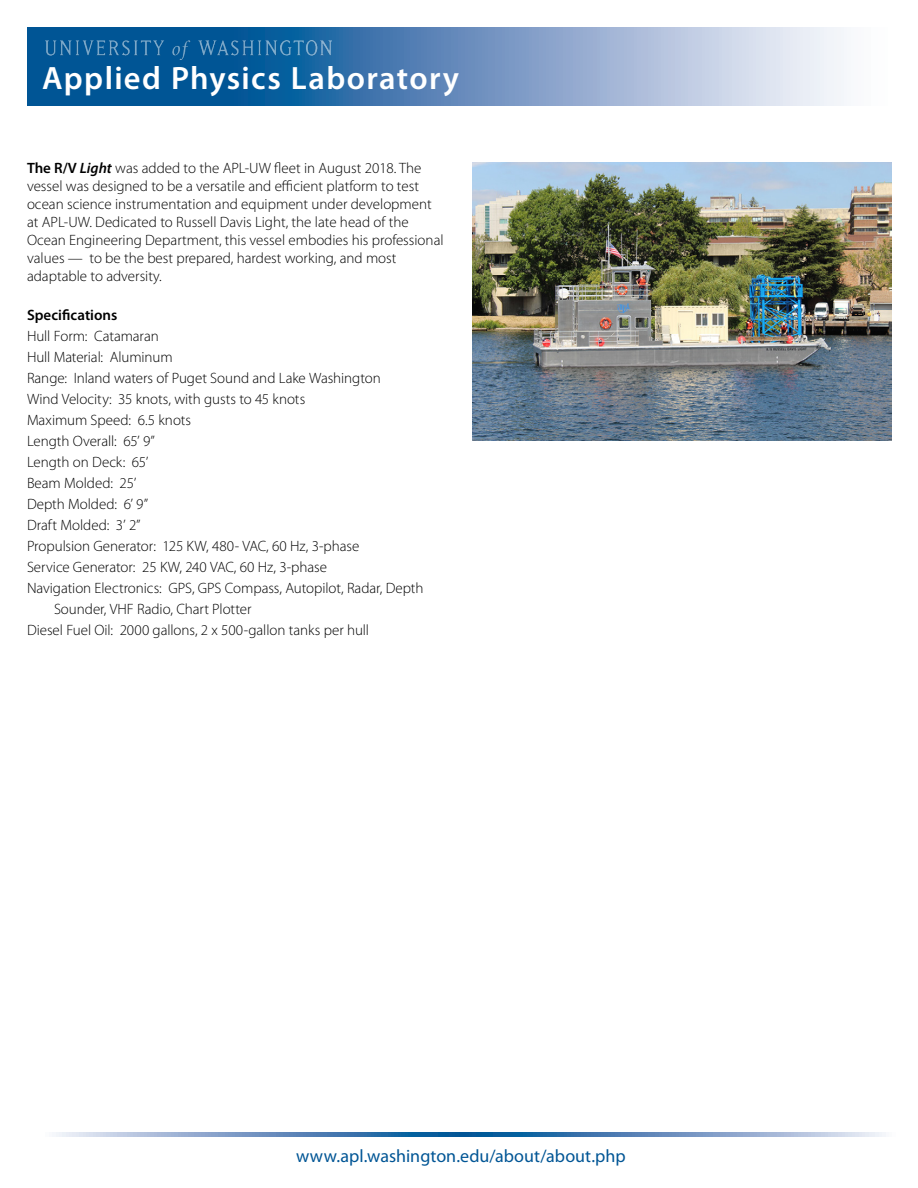
<style>
.page{position:relative;width:918px;height:1188px;background:#fff}
.page>*{position:absolute;margin:0;border:0;box-sizing:border-box;transform-origin:0 0}
.t1{font:600 32.4px "Myriad Pro";letter-spacing:.04em;color:#fff}
.t2{font:18px "Myriad Pro";letter-spacing:.005em;color:#005595}
.t3{font:300 15px/18px "Myriad Pro";color:#000}
.t4{font:600 15px "Myriad Pro";color:#000}
.s1{font-weight:600}
.s2{font-weight:600;font-style:italic}
</style>
<div class="page">
<svg style="left:27px;top:27px;width:817px;height:78px;background:#6994bf"></svg>
<svg style="left:56px;top:1133px;width:830px;height:4px;background:#6e96c1"></svg>
<img style="left:46px;top:40px;width:286px;height:20px">
<img style="left:472px;top:162px;width:420px;height:279px">
<h1 class="t1" style="left:42px;top:57px;width:418px">Applied Physics Laboratory</h1>
<p class="t3" style="left:27px;top:159px;width:418px"><span class="s1">The R/V</span> <span class="s2">Light</span> was added to the APL-UW fleet in August 2018. The vessel was designed to be a versatile and efficient platform to test ocean science instrumentation and equipment under development at APL-UW. Dedicated to Russell Davis Light, the late head of the Ocean Engineering Department, this vessel embodies his professional values — to be the best prepared, hardest working, and most adaptable to adversity.</p>
<p class="t4" style="left:27px;top:306px;width:92px">Specifications</p>
<p class="t3" style="left:27px;top:327px;width:133px">Hull Form: Catamaran</p>
<p class="t3" style="left:27px;top:348px;width:147px">Hull Material: Aluminum</p>
<p class="t3" style="left:27px;top:369px;width:355px">Range: Inland waters of Puget Sound and Lake Washington</p>
<p class="t3" style="left:27px;top:390px;width:280px">Wind Velocity: 35 knots, with gusts to 45 knots</p>
<p class="t3" style="left:27px;top:411px;width:166px">Maximum Speed: 6.5 knots</p>
<p class="t3" style="left:27px;top:432px;width:129px">Length Overall: 65’ 9”</p>
<p class="t3" style="left:27px;top:453px;width:123px">Length on Deck: 65’</p>
<p class="t3" style="left:27px;top:474px;width:111px">Beam Molded: 25’</p>
<p class="t3" style="left:27px;top:495px;width:123px">Depth Molded: 6’ 9”</p>
<p class="t3" style="left:27px;top:516px;width:115px">Draft Molded: 3’ 2”</p>
<p class="t3" style="left:27px;top:537px;width:334px">Propulsion Generator: 125 KW, 480- VAC, 60 Hz, 3-phase</p>
<p class="t3" style="left:27px;top:558px;width:302px">Service Generator: 25 KW, 240 VAC, 60 Hz, 3-phase</p>
<p class="t3" style="left:54px;top:578px;width:371px;line-height:21px;text-indent:-27px">Navigation Electronics: GPS, GPS Compass, Autopilot, Radar, Depth<br>Sounder, VHF Radio, Chart Plotter</p>
<p class="t3" style="left:27px;top:621px;width:344px">Diesel Fuel Oil: 2000 gallons, 2 x 500-gallon tanks per hull</p>
<p class="t2" style="left:296px;top:1145px;width:331px">www.apl.washington.edu/about/about.php</p>
</div>
